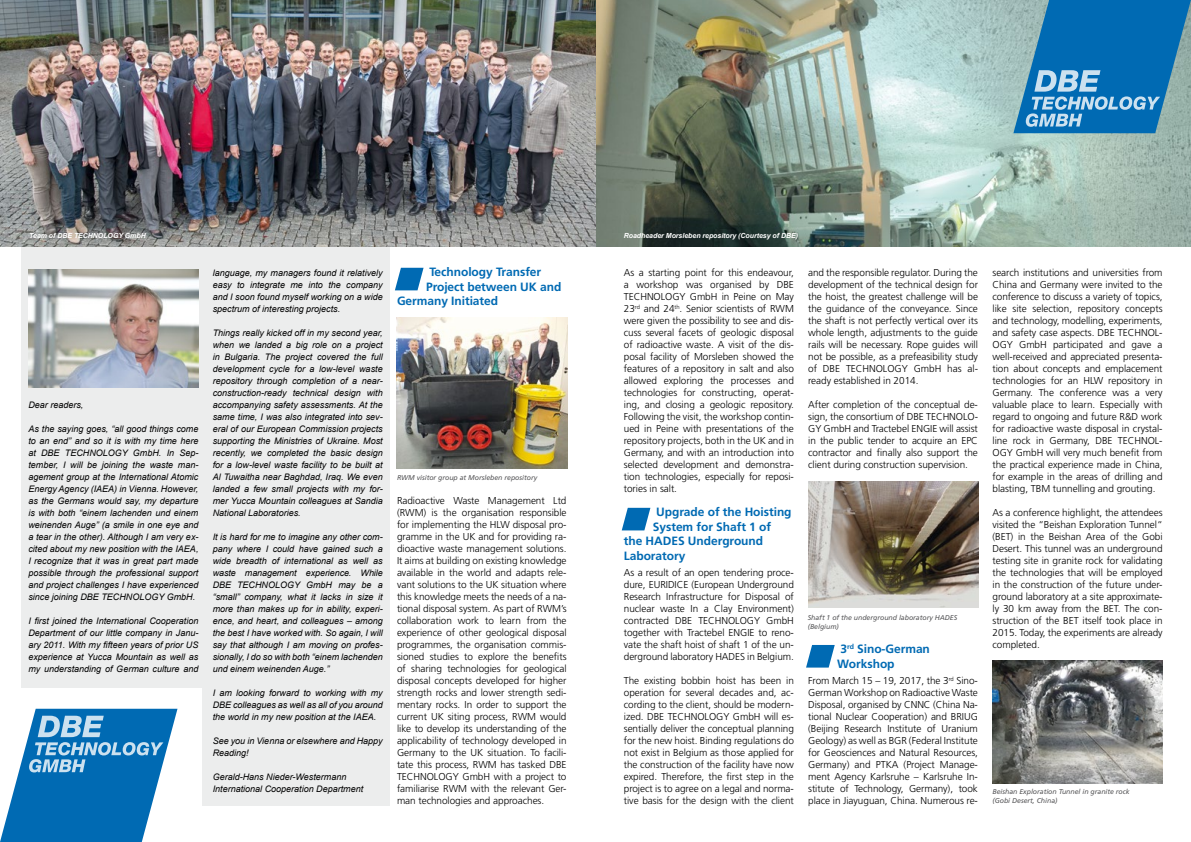
<style>
.page{position:relative;width:1191px;height:842px;background:#fff}
.page>*{position:absolute;margin:0;border:0;box-sizing:border-box;transform-origin:0 0}
.t1{font:700 12px/14.5px "Frutiger CE";letter-spacing:-.005em;color:#006ab3}
.t2{font:300 10px/12px "Frutiger";letter-spacing:-.005em;color:#000;text-align:justify}
.t3{font:italic 9px/12px "Arial";color:#000;text-align:justify}
.t4{font:italic 7px/9px "Frutiger CE";letter-spacing:-.005em;color:#58585a}
.t5{font:italic 700 7px "Arial";letter-spacing:-.005em;color:#fff}
.t6{font:italic 700 7px "Frutiger CE";letter-spacing:-.005em;color:#fff}
</style>
<div class="page">
<svg style="left:806px;top:645px;width:28px;height:23px"></svg>
<svg style="left:621px;top:508px;width:29px;height:22px"></svg>
<img style="left:595px;top:0;width:596px;height:247px">
<svg style="left:1013px;top:0;width:178px;height:133px;background:#3284b7"></svg>
<img style="left:992px;top:660px;width:170px;height:123px">
<img style="left:808px;top:482px;width:170px;height:126px">
<div style="left:21px;top:238px;width:182px;height:450px;background:#eceded"></div>
<div style="left:203px;top:240px;width:187px;height:566px;background:#eceded"></div>
<svg style="left:395px;top:268px;width:28px;height:22px"></svg>
<svg style="left:0;top:709px;width:177px;height:133px"></svg>
<img style="left:0;top:0;width:595px;height:247px">
<img style="left:28px;top:270px;width:170px;height:117px">
<img style="left:397px;top:317px;width:170px;height:151px">
<p class="t5" style="left:29px;top:230px;width:118px">Team of DBE TECHNOLOGY GmbH</p>
<p class="t3" style="left:28px;top:399px;width:57px">Dear readers,</p>
<p class="t3" style="left:28px;top:423px;width:172px">As the saying goes, “all good things come to an end” and so it is with my time here at DBE TECHNOLOGY GmbH. In Sep&shy;tember, I will be joining the waste man&shy;agement group at the International Atomic Energy Agency (IAEA) in Vienna. However, as the Germans would say, my departure is with both “einem lachenden und einem weinenden Auge” (a smile in one eye and a tear in the other). Although I am very ex&shy;cited about my new position with the IAEA, I recognize that it was in great part made possible through the professional support and project challenges I have experienced since joining DBE TECHNOLOGY GmbH.</p>
<p class="t3" style="left:28px;top:615px;width:172px">I first joined the International Cooperation Department of our little company in Janu&shy;ary 2011. With my fifteen years of prior US experience at Yucca Mountain as well as my understanding of German culture and</p>
<p class="t3" style="left:213px;top:267px;width:172px">language, my managers found it relatively easy to integrate me into the company and I soon found myself working on a wide spectrum of interesting projects.</p>
<p class="t3" style="left:213px;top:327px;width:172px">Things really kicked off in my second year, when we landed a big role on a project in Bulgaria. The project covered the full development cycle for a low-level waste repository through completion of a near&shy;construction-ready technical design with accompanying safety assessments. At the same time, I was also integrated into sev&shy;eral of our European Commission projects supporting the Ministries of Ukraine. Most recently, we completed the basic design for a low-level waste facility to be built at Al Tuwaitha near Baghdad, Iraq. We even landed a few small projects with my for&shy;mer Yucca Mountain colleagues at Sandia National Laboratories.</p>
<p class="t3" style="left:213px;top:531px;width:172px">It is hard for me to imagine any other com&shy;pany where I could have gained such a wide breadth of international as well as waste management experience. While DBE TECHNOLOGY GmbH may be a “small” company, what it lacks in size it more than makes up for in ability, experi&shy;ence, and heart, and colleagues – among the best I have worked with. So again, I will say that although I am moving on profes&shy;sionally, I do so with both “einem lachenden und einem weinenden Auge.”</p>
<p class="t3" style="left:213px;top:687px;width:172px">I am looking forward to working with my DBE colleagues as well as all of you around the world in my new position at the IAEA.</p>
<p class="t3" style="left:213px;top:735px;width:172px">See you in Vienna or elsewhere and Happy<br>Reading!</p>
<p class="t3" style="left:213px;top:771px;width:152px">Gerald-Hans Nieder-Westermann<br>International Cooperation Department</p>
<p class="t1" style="left:429px;top:264px;width:113px">Technology Transfer</p>
<p class="t1" style="left:426px;top:279px;width:137px">Project between UK and</p>
<p class="t1" style="left:397px;top:293px;width:103px">Germany Initiated</p>
<p class="t4" style="left:397px;top:473px;width:142px">RWM visitor group at Morsleben repository</p>
<p class="t2" style="left:397px;top:495px;width:171px">Radioactive Waste Management Ltd (RWM) is the organisation responsible for implementing the HLW disposal pro&shy;gramme in the UK and for providing ra&shy;dioactive waste management solutions.<br>It aims at building on existing knowledge available in the world and adapts rele&shy;vant solutions to the UK situation where this knowledge meets the needs of a na&shy;tional disposal system. As part of RWM’s collaboration work to learn from the experience of other geological disposal programmes, the organisation commis&shy;sioned studies to explore the benefits of sharing technologies for geological disposal concepts developed for higher strength rocks and lower strength sedi&shy;mentary rocks. In order to support the current UK siting process, RWM would like to develop its understanding of the applicability of technology developed in Germany to the UK situation. To facili&shy;tate this process, RWM has tasked DBE TECHNOLOGY GmbH with a project to familiarise RWM with the relevant Ger&shy;man technologies and approaches.</p>
<p class="t6" style="left:623px;top:231px;width:166px">Drift lining in marly formati ns, Konrad epository</p>
<p class="t5" style="left:624px;top:230px;width:176px">Roadheader Morsleben repository (Courtesy of DBE)</p>
<p class="t2" style="left:624px;top:267px;width:172px">As a starting point for this endeavour, a workshop was organised by DBE TECHNOLOGY GmbH in Peine on May 23<sup>rd</sup> and 24<sup>th</sup>. Senior scientists of RWM were given the possibility to see and dis&shy;cuss several facets of geologic disposal of radioactive waste. A visit of the dis&shy;posal facility of Morsleben showed the features of a repository in salt and also allowed exploring the processes and technologies for constructing, operat&shy;ing, and closing a geologic repository.<br>Following the visit, the workshop contin&shy;ued in Peine with presentations of the repository projects, both in the UK and in Germany, and with an introduction into selected development and demonstra&shy;tion technologies, especially for reposi&shy;tories in salt.</p>
<p class="t1" style="left:656px;top:504px;width:137px">Upgrade of the Hoisting</p>
<p class="t1" style="left:653px;top:519px;width:120px">System for Shaft 1 of</p>
<p class="t1" style="left:624px;top:533px;width:141px">the HADES Underground</p>
<p class="t1" style="left:624px;top:548px;width:63px">Laboratory</p>
<p class="t2" style="left:624px;top:567px;width:172px">As a result of an open tendering proce&shy;dure, EURIDICE (European Underground Research Infrastructure for Disposal of nuclear waste In a Clay Environment) contracted DBE TECHNOLOGY GmbH together with Tractebel ENGIE to reno&shy;vate the shaft hoist of shaft 1 of the un&shy;derground laboratory HADES in Belgium.</p>
<p class="t2" style="left:624px;top:675px;width:172px">The existing bobbin hoist has been in operation for several decades and, ac&shy;cording to the client, should be modern&shy;ized. DBE TECHNOLOGY GmbH will es&shy;sentially deliver the conceptual planning for the new hoist. Binding regulations do not exist in Belgium as those applied for the construction of the facility have now expired. Therefore, the first step in the project is to agree on a legal and norma&shy;tive basis for the design with the client</p>
<p class="t2" style="left:808px;top:267px;width:171px">and the responsible regulator. During the development of the technical design for the hoist, the greatest challenge will be the guidance of the conveyance. Since the shaft is not perfectly vertical over its whole length, adjustments to the guide rails will be necessary. Rope guides will not be possible, as a prefeasibility study of DBE TECHNOLOGY GmbH has al&shy;ready established in 2014.</p>
<p class="t2" style="left:808px;top:399px;width:171px">After completion of the conceptual de&shy;sign, the consortium of DBE TECHNOLO-GY GmbH and Tractebel ENGIE will assist in the public tender to acquire an EPC contractor and finally also support the client during construction supervision.</p>
<p class="t4" style="left:807px;top:613px;width:151px">Shaft 1 of the underground laboratory HADES (Belgium)</p>
<p class="t1" style="left:837px;top:641px;width:94px">3<sup>rd</sup> Sino-German<br>Workshop</p>
<p class="t2" style="left:808px;top:675px;width:171px">From March 15 – 19, 2017, the 3<sup>rd</sup> Sino-German Workshop on Radioactive Waste Disposal, organised by CNNC (China Na&shy;tional Nuclear Cooperation) and BRIUG (Beijing Research Institute of Uranium Geology) as well as BGR (Federal Institute for Geosciences and Natural Resources, Germany) and PTKA (Project Manage&shy;ment Agency Karlsruhe – Karlsruhe In&shy;stitute of Technology, Germany), took place in Jiayuguan, China. Numerous re-</p>
<p class="t2" style="left:992px;top:267px;width:172px">search institutions and universities from China and Germany were invited to the conference to discuss a variety of topics, like site selection, repository concepts and technology, modelling, experiments, and safety case aspects. DBE TECHNOL-OGY GmbH participated and gave a well-received and appreciated presenta&shy;tion about concepts and emplacement technologies for an HLW repository in Germany. The conference was a very valuable place to learn. Especially with regard to ongoing and future R&amp;D work for radioactive waste disposal in crystal&shy;line rock in Germany, DBE TECHNOL-OGY GmbH will very much benefit from the practical experience made in China, for example in the areas of drilling and blasting, TBM tunnelling and grouting.</p>
<p class="t2" style="left:992px;top:507px;width:172px">As a conference highlight, the attendees visited the “Beishan Exploration Tunnel“ (BET) in the Beishan Area of the Gobi Desert. This tunnel was an underground testing site in granite rock for validating the technologies that will be employed in the construction of the future under&shy;ground laboratory at a site approximate&shy;ly 30 km away from the BET. The con&shy;struction of the BET itself took place in 2015. Today, the experiments are already completed.</p>
<p class="t4" style="left:992px;top:786px;width:139px">Beishan Exploration Tunnel in granite rock (Gobi Desert, China)</p>
</div>
